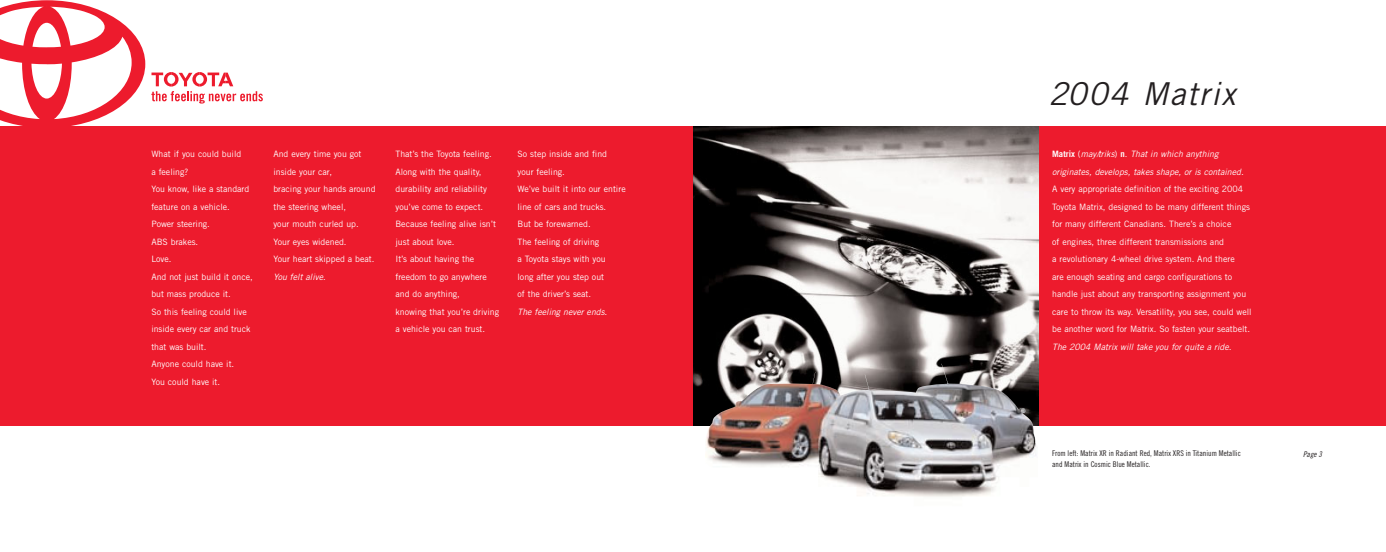
<style>
.page{position:relative;width:1386px;height:552px;background:#fff}
.page>*{position:absolute;margin:0;border:0;box-sizing:border-box;transform-origin:0 0}
.t1{font:italic 31.5px "Trade Gothic";color:#231f20}
.t2{font:8.75px/17.5px "Trade Gothic";color:#fff}
.t3{font:italic 8.75px/17.5px "Trade Gothic";color:#fff}
.t4{font:7.88px/10.5px "Trade Gothic Cond Eighteen";color:#231f20}
.t5{font:italic 7.88px "Trade Gothic Cond Eighteen";color:#231f20}
.s1{font-style:italic}
.s2{font-weight:700;font-style:normal}
.s3{font-style:normal}
</style>
<div class="page">
<svg style="left:151px;top:72px;width:112px;height:31px"></svg>
<img style="left:693px;top:126px;width:347px;height:299px">
<div style="left:1040px;top:122px;width:346px;height:307px;background:#ed1b2d"></div>
<div style="left:0;top:122px;width:693px;height:307px;background:#ed1b2d"></div>
<div style="left:693px;top:110px;width:693px;height:16px;background:#fff"></div>
<div style="left:693px;top:425px;width:693px;height:16px;background:#fff"></div>
<div style="left:0;top:110px;width:693px;height:16px;background:#fff"></div>
<div style="left:0;top:425px;width:693px;height:16px;background:#fff"></div>
<svg style="left:0;top:0;width:145px;height:126px"></svg>
<img style="left:705px;top:363px;width:333px;height:134px">
<p class="t2" style="left:151px;top:146px;width:103px">What if you could build<br>a feeling?<br>You know, like a standard feature on a vehicle.<br>Power steering.<br>ABS brakes.<br>Love.<br>And not just build it once, but mass produce it.<br>So this feeling could live inside every car and truck that was built.<br>Anyone could have it.<br>You could have it.</p>
<p class="t2" style="left:273px;top:146px;width:104px">And every time you got inside your car,<br>bracing your hands around the steering wheel,<br>your mouth curled up.<br>Your eyes widened.<br>Your heart skipped a beat.<br><span class="s1">You felt alive</span>.</p>
<p class="t2" style="left:395px;top:146px;width:105px">That’s the Toyota feeling.<br>Along with the quality, durability and reliability you’ve come to expect.<br>Because feeling alive isn’t just about love.<br>It’s about having the freedom to go anywhere and do anything,<br>knowing that you’re driving a vehicle you can trust.</p>
<p class="t2" style="left:518px;top:146px;width:110px">So step inside and find<br>your feeling.<br>We’ve built it into our entire line of cars and trucks.<br>But be forewarned.<br>The feeling of driving<br>a Toyota stays with you<br>long after you step out<br>of the driver’s seat.</p>
<p class="t3" style="left:518px;top:303px;width:93px">The feeling never ends.</p>
<h1 class="t1" style="left:1049px;top:82px;width:195px">2004 Matrix</h1>
<p class="t3" style="left:1052px;top:146px;width:195px"><span class="s2">M a t r i x</span> <span class="s3">(</span> may/triks<span class="s3">)</span> <span class="s2">n</span> <span class="s3">.</span> That in which anything originates, develops, takes shape, or is contained.</p>
<p class="t2" style="left:1052px;top:181px;width:201px">A very appropriate definition of the exciting 2004<br>Toyota Matrix, designed to be many different things for many different Canadians. There’s a choice<br>of engines, three different transmissions and<br>a revolutionary 4-wheel drive system. And there<br>are enough seating and cargo configurations to handle just about any transporting assignment you care to throw its way. Versatility, you see, could well be another word for Matrix. So fasten your seatbelt.</p>
<p class="t3" style="left:1052px;top:338px;width:183px">The 2004 Matrix will take you for quite a ride.</p>
<p class="t4" style="left:1052px;top:448px;width:190px">From left: Matrix XR in Radiant Red, Matrix XRS in Titanium Metallic and Matrix in Cosmic Blue Metallic.</p>
<p class="t5" style="left:1303px;top:451px;width:22px">Page 3</p>
</div>
